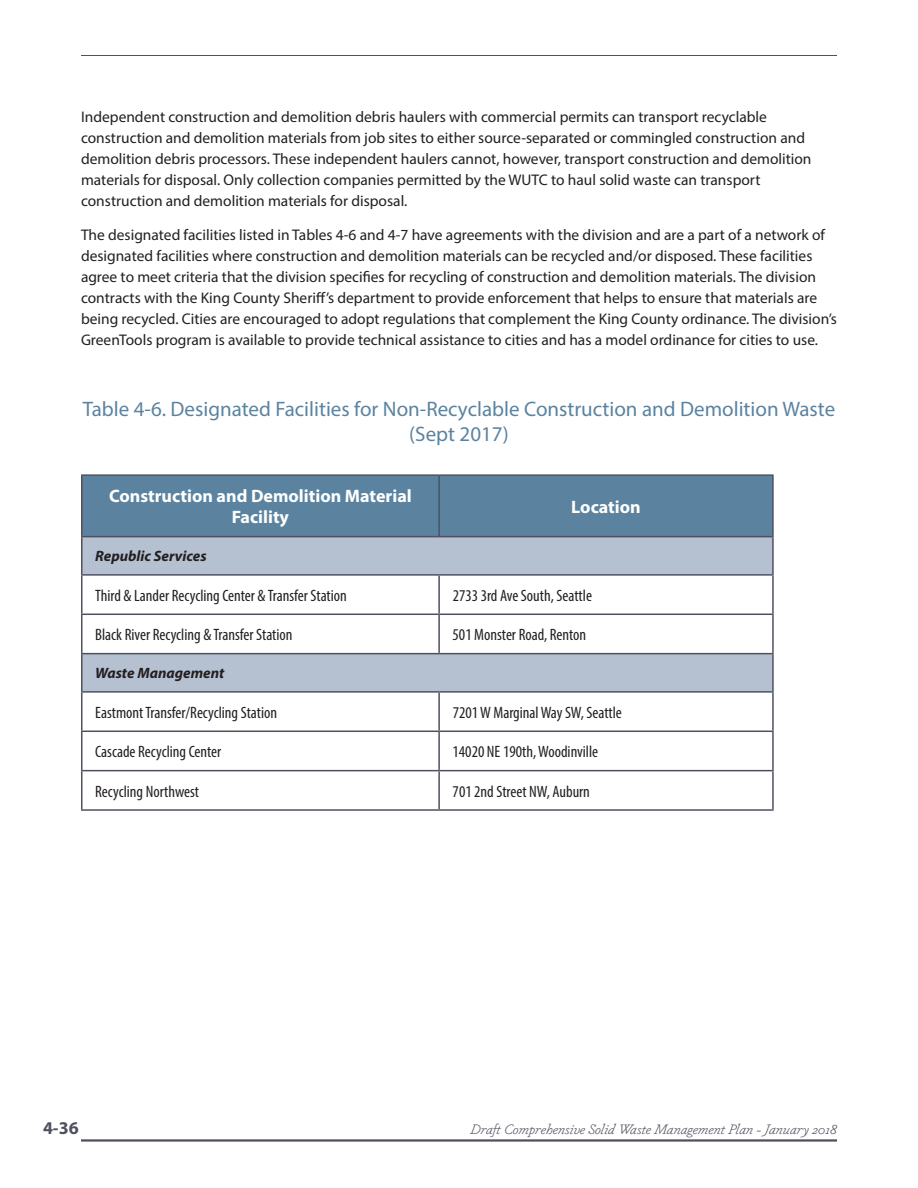
<style>
.page{position:relative;width:918px;height:1188px;background:#fff}
.page>*{position:absolute;margin:0;border:0;box-sizing:border-box;transform-origin:0 0}
.t1{font:21px/25.2px "Myriad Pro";color:#5b83a0;text-align:center}
.t2{font:700 18px/21px "Myriad Pro";color:#fff;text-align:center}
.t3{font:700 18px "Myriad Pro";color:#4f5161}
.t4{font:condensed 16.5px "Myriad Pro";color:#231f20}
.t5{font:15.45px/21px "Myriad Pro";color:#231f20}
.t6{font:italic 700 15px "Myriad Pro";color:#231f20}
.t7{font:italic 300 13.5px "Dapifer";color:#4f5161}
</style>
<div class="page">
<hr style="left:81px;top:1139px;width:756px;height:3px;background:#4f5161">
<hr style="left:81px;top:55px;width:756px;height:1px;background:#4f5161">
<div style="left:82px;top:476px;width:690px;height:60px;background:#5b83a0"></div>
<svg style="left:82px;top:537px;width:690px;height:154px;fill:#b5c1d0"></svg>
<hr style="left:81px;top:474px;width:358px;height:2px;background:#4f5161">
<hr style="left:81px;top:476px;width:1px;height:60px;background:#4f5161">
<hr style="left:439px;top:474px;width:335px;height:2px;background:#4f5161">
<hr style="left:438px;top:476px;width:2px;height:60px;background:#4f5161">
<hr style="left:772px;top:476px;width:2px;height:60px;background:#4f5161">
<hr style="left:81px;top:536px;width:358px;height:1px;background:#4f5161">
<hr style="left:81px;top:537px;width:1px;height:37px;background:#4f5161">
<hr style="left:439px;top:536px;width:335px;height:1px;background:#4f5161">
<hr style="left:772px;top:537px;width:2px;height:37px;background:#4f5161">
<hr style="left:81px;top:574px;width:358px;height:2px;background:#4f5161">
<hr style="left:81px;top:576px;width:1px;height:38px;background:#4f5161">
<hr style="left:439px;top:574px;width:335px;height:2px;background:#4f5161">
<hr style="left:438px;top:576px;width:2px;height:38px;background:#4f5161">
<hr style="left:772px;top:576px;width:2px;height:38px;background:#4f5161">
<hr style="left:81px;top:614px;width:358px;height:1px;background:#4f5161">
<hr style="left:81px;top:615px;width:1px;height:38px;background:#4f5161">
<hr style="left:439px;top:614px;width:335px;height:1px;background:#4f5161">
<hr style="left:438px;top:615px;width:2px;height:38px;background:#4f5161">
<hr style="left:772px;top:615px;width:2px;height:38px;background:#4f5161">
<hr style="left:81px;top:653px;width:358px;height:1px;background:#4f5161">
<hr style="left:81px;top:654px;width:1px;height:37px;background:#4f5161">
<hr style="left:439px;top:653px;width:335px;height:1px;background:#4f5161">
<hr style="left:772px;top:654px;width:2px;height:37px;background:#4f5161">
<hr style="left:81px;top:691px;width:358px;height:2px;background:#4f5161">
<hr style="left:81px;top:693px;width:1px;height:38px;background:#4f5161">
<hr style="left:439px;top:691px;width:335px;height:2px;background:#4f5161">
<hr style="left:438px;top:693px;width:2px;height:38px;background:#4f5161">
<hr style="left:772px;top:693px;width:2px;height:38px;background:#4f5161">
<hr style="left:81px;top:731px;width:358px;height:1px;background:#4f5161">
<hr style="left:81px;top:732px;width:1px;height:38px;background:#4f5161">
<hr style="left:439px;top:731px;width:335px;height:1px;background:#4f5161">
<hr style="left:438px;top:732px;width:2px;height:38px;background:#4f5161">
<hr style="left:772px;top:732px;width:2px;height:38px;background:#4f5161">
<hr style="left:81px;top:770px;width:358px;height:1px;background:#4f5161">
<hr style="left:81px;top:771px;width:1px;height:38px;background:#4f5161">
<hr style="left:439px;top:770px;width:335px;height:1px;background:#4f5161">
<hr style="left:438px;top:771px;width:2px;height:38px;background:#4f5161">
<hr style="left:772px;top:771px;width:2px;height:38px;background:#4f5161">
<hr style="left:81px;top:809px;width:693px;height:2px;background:#4f5161">
<p class="t5" style="left:81px;top:108px;width:732px">Independent construction and demolition debris haulers with commercial permits can transport recyclable construction and demolition materials from job sites to either source-separated or commingled construction and demolition debris processors. These independent haulers cannot, however, transport construction and demolition materials for disposal. Only collection companies permitted by the WUTC to haul solid waste can transport construction and demolition materials for disposal.</p>
<p class="t5" style="left:81px;top:226px;width:757px">The designated facilities listed in Tables 4-6 and 4-7 have agreements with the division and are a part of a network of designated facilities where construction and demolition materials can be recycled and/or disposed. These facilities agree to meet criteria that the division specifies for recycling of construction and demolition materials. The division contracts with the King County Sheriff’s department to provide enforcement that helps to ensure that materials are being recycled. Cities are encouraged to adopt regulations that complement the King County ordinance. The division’s GreenTools program is available to provide technical assistance to cities and has a model ordinance for cities to use.</p>
<h1 class="t1" style="left:83px;top:399px;width:754px">Table 4-6. Designated Facilities for Non-Recyclable Construction and Demolition Waste (Sept 2017)</h1>
<p class="t2" style="left:109px;top:487px;width:304px">Construction and Demolition Material<br>Facility</p>
<p class="t2" style="left:571px;top:498px;width:71px">Location</p>
<p class="t6" style="left:95px;top:551px;width:113px">Republic Services</p>
<p class="t4" style="left:95px;top:589px;width:253px">Third &amp; Lander Recycling Center &amp; Transfer Station</p>
<p class="t4" style="left:453px;top:589px;width:141px">2733 3rd Ave South, Seattle</p>
<p class="t4" style="left:95px;top:628px;width:199px">Black River Recycling &amp; Transfer Station</p>
<p class="t4" style="left:453px;top:628px;width:135px">501 Monster Road, Renton</p>
<p class="t6" style="left:95px;top:668px;width:131px">Waste Management</p>
<p class="t4" style="left:95px;top:706px;width:183px">Eastmont Transfer/Recycling Station</p>
<p class="t4" style="left:453px;top:706px;width:171px">7201 W Marginal Way SW, Seattle</p>
<p class="t4" style="left:95px;top:745px;width:128px">Cascade Recycling Center</p>
<p class="t4" style="left:453px;top:745px;width:147px">14020 NE 190th, Woodinville</p>
<p class="t4" style="left:95px;top:785px;width:105px">Recycling Northwest</p>
<p class="t4" style="left:453px;top:785px;width:139px">701 2nd Street NW, Auburn</p>
<p class="t3" style="left:43px;top:1121px;width:37px">4-36</p>
<p class="t7" style="left:471px;top:1124px;width:368px">Draft Comprehensive Solid Waste Management Plan - January 2018</p>
</div>
